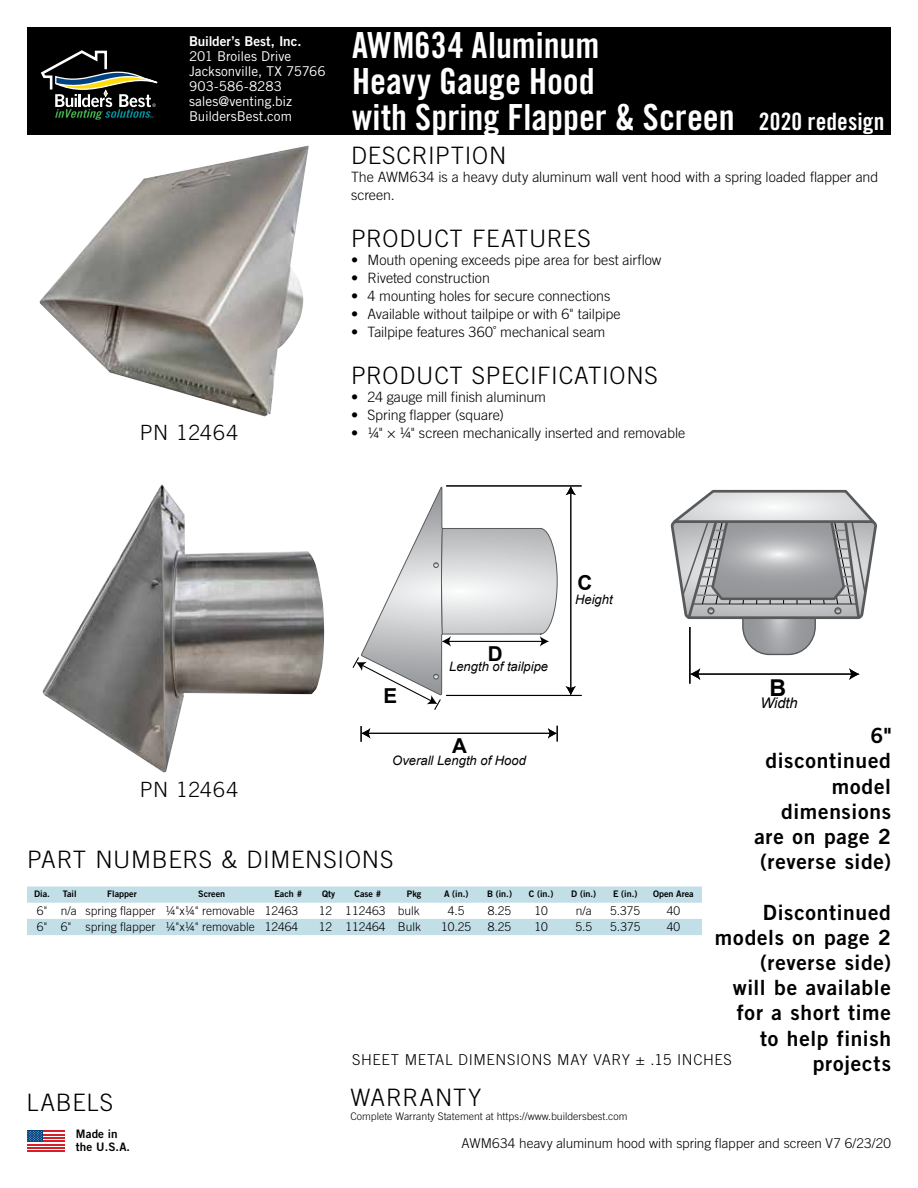
<style>
.page{position:relative;width:918px;height:1188px;background:#fff}
.page>*{position:absolute;margin:0;border:0;box-sizing:border-box;transform-origin:0 0}
.t1{font:36px/36px "Trade Gothic LT Std Bd Cn 20";color:#fff}
.t2{font:300 24px "Trade Gothic LT Std";letter-spacing:.03em;color:#000}
.t3{font:700 23.25px "Arial";color:#000}
.t4{font:21px/25.2px "Trade Gothic LT Std Bd 2";letter-spacing:.035em;color:#000;text-align:right}
.t5{font:300 21px "Trade Gothic LT Std";letter-spacing:.025em;color:#000}
.t6{font:700 20.55px "Arial";color:#000}
.t7{font:300 15px "Trade Gothic LT Std";letter-spacing:.045em;color:#000}
.t8{font:italic 14.7px "Arial";color:#000}
.t9{font:300 14.25px/18px "Trade Gothic LT Std";letter-spacing:-.005em;color:#000}
.t10{font:13.5px/15px "Trade Gothic LT Std";letter-spacing:-.005em;color:#fff}
.t11{font:300 13.5px "Trade Gothic LT Std";color:#000}
.t12{font:13.5px "Trade Gothic LT Std Bd 2";letter-spacing:-.005em;color:#fff}
.t13{font:italic 13.05px "Arial";color:#000}
.t14{font:300 12px "Trade Gothic LT Std";color:#000}
.t15{font:11.7px/12.5px "Trade Gothic LT Std Bd 2";letter-spacing:.01em;color:#000}
.t16{font:300 10.5px "Trade Gothic LT Std";color:#000}
.t17{font:9px "Trade Gothic LT Std Bd 2";color:#000}
.s1{font-size:24px}
</style>
<div class="page">
<svg style="left:352px;top:487px;width:206px;height:223px"></svg>
<hr style="left:368px;top:733px;width:183px;height:1px;background:#000">
<svg style="left:361px;top:726px;width:9px;height:16px"></svg>
<svg style="left:548px;top:725px;width:10px;height:17px"></svg>
<hr style="left:570px;top:492px;width:1px;height:197px;background:#000">
<svg style="left:566px;top:486px;width:10px;height:9px"></svg>
<svg style="left:566px;top:686px;width:10px;height:9px"></svg>
<hr style="left:446px;top:695px;width:136px;height:1px;background:#000">
<hr style="left:446px;top:485px;width:136px;height:1px;background:#000">
<div style="left:28px;top:28px;width:862px;height:106px;background:#000"></div>
<div style="left:27px;top:27px;width:864px;height:108px;border:2px solid #000"></div>
<svg style="left:40px;top:50px;width:118px;height:70px"></svg>
<div style="left:27px;top:1130px;width:38px;height:22px;background:linear-gradient(to right,#fff,#fff)"></div>
<hr style="left:43px;top:1130px;width:22px;height:2px;background:#d52029">
<hr style="left:43px;top:1140px;width:22px;height:2px;background:#d52029">
<hr style="left:27px;top:1144px;width:38px;height:1px;background:#d52029">
<hr style="left:27px;top:1147px;width:38px;height:2px;background:#d52029">
<hr style="left:27px;top:1150px;width:38px;height:2px;background:#d52029">
<svg style="left:27px;top:1130px;width:15px;height:12px"></svg>
<svg style="left:27px;top:1131px;width:38px;height:10px"></svg>
<svg style="left:27px;top:887px;width:675px;height:48px"></svg>
<svg style="left:670px;top:489px;width:207px;height:167px"></svg>
<hr style="left:697px;top:674px;width:155px;height:1px;background:#000">
<svg style="left:849px;top:668px;width:11px;height:12px"></svg>
<svg style="left:690px;top:668px;width:10px;height:12px"></svg>
<hr style="left:689px;top:627px;width:1px;height:57px;background:#000">
<img style="left:42px;top:485px;width:282px;height:288px">
<img style="left:40px;top:146px;width:269px;height:271px">
<p class="t12" style="left:189px;top:33px;width:114px">Builder’s Best, Inc.</p>
<p class="t10" style="left:189px;top:49px;width:138px">201 Broiles Drive<br>Jacksonville, TX 75766<br>903-586-8283 sales@venting.biz<br>BuildersBest.com</p>
<h3 class="t5" style="left:140px;top:420px;width:100px">PN 12464</h3>
<h1 class="t1" style="left:352px;top:27px;width:534px">AWM634 Aluminum<br>Heavy Gauge Hood<br>with Spring Flapper &amp; Screen <span class="s1">2020 redesign</span></h1>
<h2 class="t2" style="left:351px;top:141px;width:157px">DESCRIPTION</h2>
<p class="t9" style="left:351px;top:168px;width:529px">The AWM634 is a heavy duty aluminum wall vent hood with a spring loaded flapper and screen.</p>
<h2 class="t2" style="left:351px;top:224px;width:241px">PRODUCT FEATURES</h2>
<p class="t9" style="left:351px;top:251px;width:312px">• Mouth opening exceeds pipe area for best airflow</p>
<p class="t9" style="left:351px;top:269px;width:140px">• Riveted construction</p>
<p class="t9" style="left:351px;top:287px;width:261px">• 4 mounting holes for secure connections</p>
<p class="t9" style="left:351px;top:305px;width:271px">• Available without tailpipe or with 6" tailpipe</p>
<p class="t9" style="left:351px;top:323px;width:256px">• Tailpipe features 360˚ mechanical seam</p>
<h2 class="t2" style="left:351px;top:361px;width:308px">PRODUCT SPECIFICATIONS</h2>
<p class="t9" style="left:351px;top:388px;width:197px">• 24 gauge mill finish aluminum</p>
<p class="t9" style="left:351px;top:406px;width:154px">• Spring flapper (square)</p>
<p class="t9" style="left:351px;top:424px;width:336px">• ¼" × ¼" screen mechanically inserted and removable</p>
<h3 class="t6" style="left:383px;top:683px;width:15px">E</h3>
<h3 class="t6" style="left:488px;top:640px;width:16px">D</h3>
<p class="t13" style="left:449px;top:658px;width:101px">Length of tailpipe</p>
<h3 class="t6" style="left:578px;top:569px;width:16px">C</h3>
<p class="t13" style="left:575px;top:591px;width:39px">Height</p>
<h3 class="t3" style="left:769px;top:673px;width:18px">B</h3>
<p class="t8" style="left:760px;top:693px;width:39px">Width</p>
<h3 class="t4" style="left:754px;top:723px;width:138px">6" discontinued model dimensions are on page 2 (reverse side)</h3>
<h3 class="t4" style="left:715px;top:899px;width:178px">Discontinued models on page 2 (reverse side)<br>will be available for a short time to help finish projects</h3>
<h3 class="t6" style="left:452px;top:732px;width:16px">A</h3>
<p class="t13" style="left:392px;top:751px;width:135px">Overall Length of Hood</p>
<h3 class="t5" style="left:140px;top:777px;width:100px">PN 12464</h3>
<h2 class="t2" style="left:27px;top:845px;width:368px">PART NUMBERS &amp; DIMENSIONS</h2>
<p class="t17" style="left:34px;top:888px;width:17px">Dia.</p>
<p class="t17" style="left:63px;top:888px;width:15px">Tail</p>
<p class="t17" style="left:107px;top:888px;width:31px">Flapper</p>
<p class="t17" style="left:198px;top:888px;width:28px">Screen</p>
<p class="t17" style="left:275px;top:888px;width:29px">Each #</p>
<p class="t17" style="left:322px;top:888px;width:14px">Qty</p>
<p class="t17" style="left:355px;top:888px;width:28px">Case #</p>
<p class="t17" style="left:407px;top:888px;width:16px">Pkg</p>
<p class="t17" style="left:444px;top:888px;width:26px">A (in.)</p>
<p class="t17" style="left:487px;top:888px;width:26px">B (in.)</p>
<p class="t17" style="left:529px;top:888px;width:26px">C (in.)</p>
<p class="t17" style="left:571px;top:888px;width:26px">D (in.)</p>
<p class="t17" style="left:613px;top:888px;width:26px">E (in.)</p>
<p class="t17" style="left:653px;top:888px;width:42px">Open Area</p>
<p class="t14" style="left:37px;top:904px;width:263px">6" n/a spring flapper ¼"x¼" removable 12463</p>
<p class="t14" style="left:319px;top:904px;width:102px">12 112463 bulk</p>
<p class="t14" style="left:448px;top:904px;width:18px">4.5</p>
<p class="t14" style="left:488px;top:904px;width:25px">8.25</p>
<p class="t14" style="left:534px;top:904px;width:15px">10</p>
<p class="t14" style="left:576px;top:904px;width:18px">n/a</p>
<p class="t14" style="left:610px;top:904px;width:32px">5.375</p>
<p class="t14" style="left:667px;top:904px;width:15px">40</p>
<p class="t14" style="left:37px;top:920px;width:263px">6" 6" spring flapper ¼"x¼" removable 12464</p>
<p class="t14" style="left:319px;top:920px;width:104px">12 112464 Bulk</p>
<p class="t14" style="left:441px;top:920px;width:32px">10.25</p>
<p class="t14" style="left:488px;top:920px;width:25px">8.25</p>
<p class="t14" style="left:534px;top:920px;width:15px">10</p>
<p class="t14" style="left:575px;top:920px;width:18px">5.5</p>
<p class="t14" style="left:610px;top:920px;width:32px">5.375</p>
<p class="t14" style="left:667px;top:920px;width:15px">40</p>
<p class="t7" style="left:352px;top:1050px;width:381px">SHEET METAL DIMENSIONS MAY VARY ± .15 INCHES</p>
<h2 class="t2" style="left:27px;top:1088px;width:88px">LABELS</h2>
<p class="t15" style="left:76px;top:1128px;width:56px">Made in the U.S.A.</p>
<h2 class="t2" style="left:351px;top:1083px;width:132px">WARRANTY</h2>
<p class="t16" style="left:351px;top:1110px;width:278px">Complete Warranty Statement at https://www.buildersbest.com</p>
<p class="t11" style="left:462px;top:1135px;width:431px">AWM634 heavy aluminum hood with spring flapper and screen V7 6/23/20</p>
</div>
